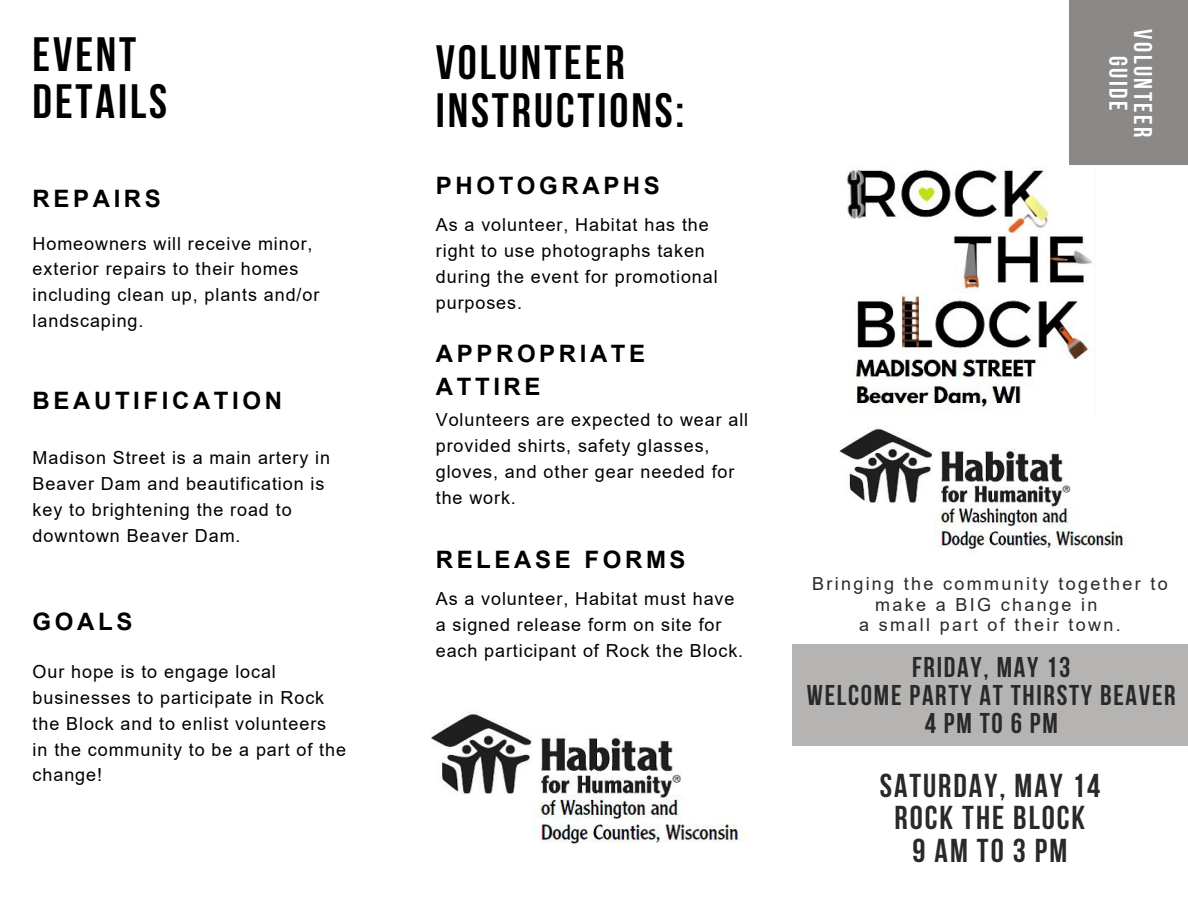
<style>
.page{position:relative;width:1188px;height:918px;background:#fff}
.page>*{position:absolute;margin:0;border:0;box-sizing:border-box;transform-origin:0 0}
.t1{font:700 48px/47.2px "Bebas Neue";letter-spacing:.06em;color:#000}
.t2{font:700 33px "Bebas Neue";letter-spacing:.06em;color:#292929}
.t3{font:700 33px "Bebas Neue";letter-spacing:.275em;color:#292929}
.t4{font:700 28.5px "Bebas Neue";letter-spacing:.06em;color:#292929}
.t5{font:700 28.5px "Bebas Neue";letter-spacing:.275em;color:#292929}
.t6{font:700 25.5px "Bebas Neue";letter-spacing:.095em;color:#fff}
.t7{font:700 24px/32.7px "Arial";letter-spacing:.15em;color:#000}
.t8{font:18px/25.8px "Arial";letter-spacing:.05em;color:#000}
.t9{font:18px/20.2px "Arial";letter-spacing:.13em;color:#292929;text-align:center}
</style>
<div class="page">
<img style="left:846px;top:170px;width:246px;height:238px">
<div style="left:1069px;top:0;width:119px;height:165px;background:#8b8987"></div>
<img style="left:431px;top:714px;width:310px;height:130px">
<img style="left:839px;top:428px;width:287px;height:121px">
<div style="left:792px;top:645px;width:396px;height:101px;background:#b5b4b2"></div>
<p class="t1" style="left:33px;top:35px;width:105px">EVENT</p>
<p class="t1" style="left:33px;top:82px;width:136px">DETAILS</p>
<p class="t7" style="left:33px;top:183px;width:130px">REPAIRS</p>
<p class="t8" style="left:33px;top:230px;width:288px">Homeowners will receive minor, exterior repairs to their homes including clean up, plants and/or landscaping.</p>
<p class="t7" style="left:33px;top:384px;width:251px">BEAUTIFICATION</p>
<p class="t8" style="left:33px;top:445px;width:299px">Madison Street is a main artery in<br>Beaver Dam and beautification is key to brightening the road to downtown Beaver Dam.</p>
<p class="t7" style="left:33px;top:605px;width:101px">GOALS</p>
<p class="t8" style="left:33px;top:659px;width:315px">Our hope is to engage local businesses to participate in Rock the Block and to enlist volunteers<br>in the community to be a part of the change!</p>
<p class="t1" style="left:436px;top:44px;width:250px">VOLUNTEER<br>INSTRUCTIONS:</p>
<p class="t7" style="left:436px;top:169px;width:225px">PHOTOGRAPHS</p>
<p class="t8" style="left:436px;top:212px;width:283px">As a volunteer, Habitat has the right to use photographs taken during the event for promotional purposes.</p>
<p class="t7" style="left:436px;top:338px;width:211px">APPROPRIATE<br>ATTIRE</p>
<p class="t8" style="left:436px;top:407px;width:314px">Volunteers are expected to wear all provided shirts, safety glasses, gloves, and other gear needed for the work.</p>
<p class="t7" style="left:436px;top:543px;width:251px">RELEASE FORMS</p>
<p class="t8" style="left:436px;top:586px;width:309px">As a volunteer, Habitat must have a signed release form on site for each participant of Rock the Block.</p>
<p class="t6" style="left:1153px;top:29px;width:109px;rotate:90deg">VOLUNTEER</p>
<p class="t6" style="left:1129px;top:56px;width:56px;rotate:90deg">GUIDE</p>
<p class="t9" style="left:812px;top:574px;width:357px">Bringing the community together to make a BIG change in</p>
<p class="t9" style="left:859px;top:614px;width:263px">a small part of their town.</p>
<p class="t4" style="left:912px;top:656px;width:160px">FRIDAY, MAY 13</p>
<p class="t4" style="left:807px;top:684px;width:370px">WELCOME PARTY AT THIRSTY BEAVER</p>
<p class="t5" style="left:925px;top:712px;width:135px">4PMTO6PM</p>
<p class="t2" style="left:880px;top:772px;width:222px">SATURDAY, MAY 14</p>
<p class="t2" style="left:895px;top:805px;width:192px">ROCK THE BLOCK</p>
<p class="t3" style="left:912px;top:837px;width:156px">9AMTO3PM</p>
</div>
